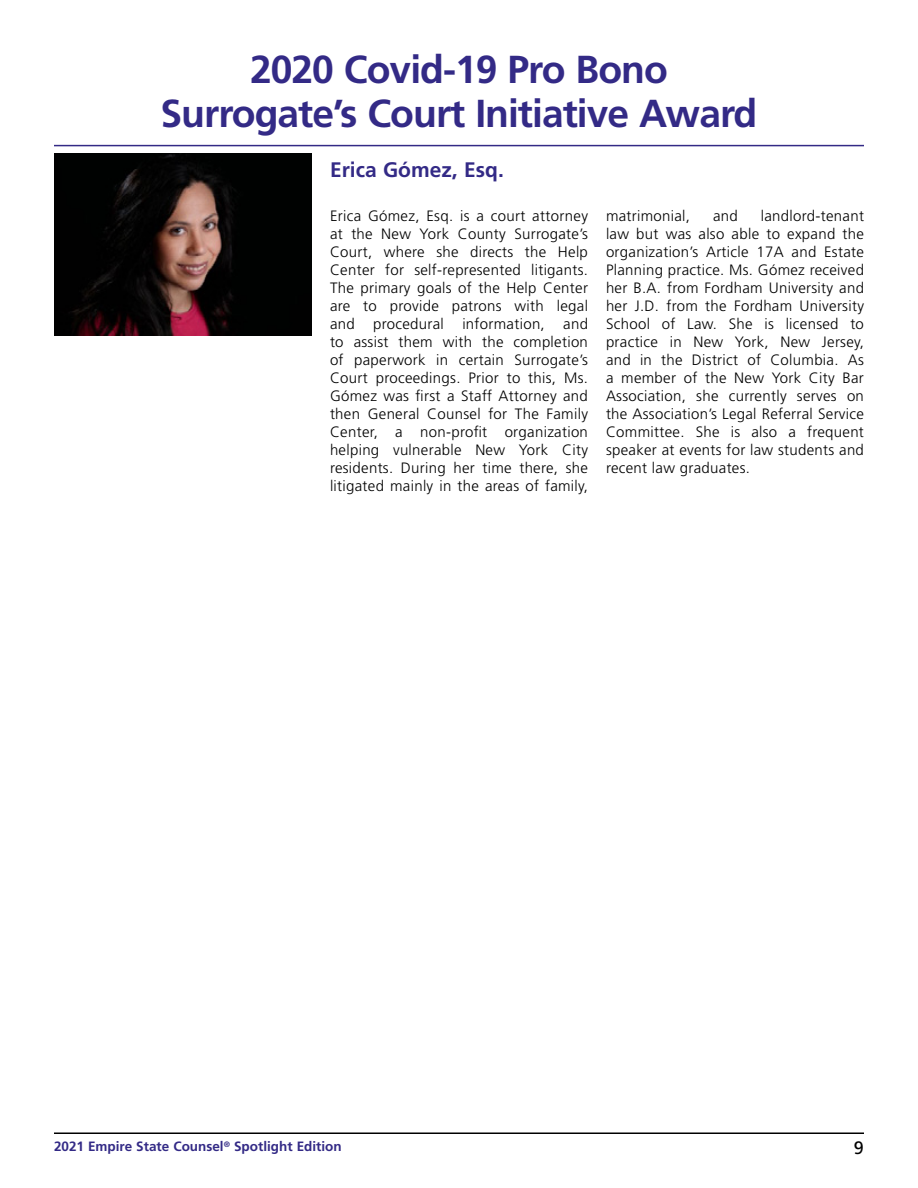
<style>
.page{position:relative;width:918px;height:1188px;background:#fff}
.page>*{position:absolute;margin:0;border:0;box-sizing:border-box;transform-origin:0 0}
.t1{font:700 39px/43.5px "Frutiger";letter-spacing:-.025em;color:#332a86;text-align:center}
.t2{font:700 21px "Frutiger";color:#332a86}
.t3{font:18px "Frutiger";color:#000}
.t4{font:300 15px/18px "Frutiger";letter-spacing:.02em;color:#000;text-align:justify}
.t5{font:700 13.5px "Frutiger";color:#332a86}
</style>
<div class="page">
<hr style="left:54px;top:1132px;width:810px;height:2px;background:#000">
<hr style="left:54px;top:145px;width:810px;height:1px;background:#332a86">
<img style="left:54px;top:153px;width:258px;height:182px">
<h1 class="t1" style="left:161px;top:48px;width:598px">2020 Covid-19 Pro Bono<br>Surrogate’s Court Initiative Award</h1>
<h2 class="t2" style="left:330px;top:158px;width:175px">Erica Gómez, Esq.</h2>
<p class="t4" style="left:330px;top:207px;width:260px">Erica Gómez, Esq. is a court attorney at the New York County Surrogate’s Court, where she directs the Help Center for self-represented litigants.<br>The primary goals of the Help Center are to provide patrons with legal and procedural information, and to assist them with the completion of paperwork in certain Surrogate’s Court proceedings. Prior to this, Ms.<br>Gómez was first a Staff Attorney and then General Counsel for The Family Center, a non-profit organization helping vulnerable New York City residents. During her time there, she litigated mainly in the areas of family,</p>
<p class="t4" style="left:606px;top:207px;width:260px;text-indent:155px">landlord-tenant law but was also able to expand the organization’s Article 17A and Estate Planning practice. Ms. Gómez received her B.A. from Fordham University and her J.D. from the Fordham University School of Law. She is licensed to practice in New York, New Jersey, and in the District of Columbia. As a member of the New York City Bar Association, she currently serves on the Association’s Legal Referral Service Committee. She is also a frequent speaker at events for law students and recent law graduates.</p>
<p class="t4" style="left:606px;top:207px;width:86px">matrimonial,</p>
<p class="t4" style="left:713px;top:207px;width:26px">and</p>
<p class="t5" style="left:54px;top:1139px;width:289px">2021 Empire State Counsel<sup>®</sup> Spotlight Edition</p>
<p class="t3" style="left:854px;top:1137px;width:12px">9</p>
</div>
